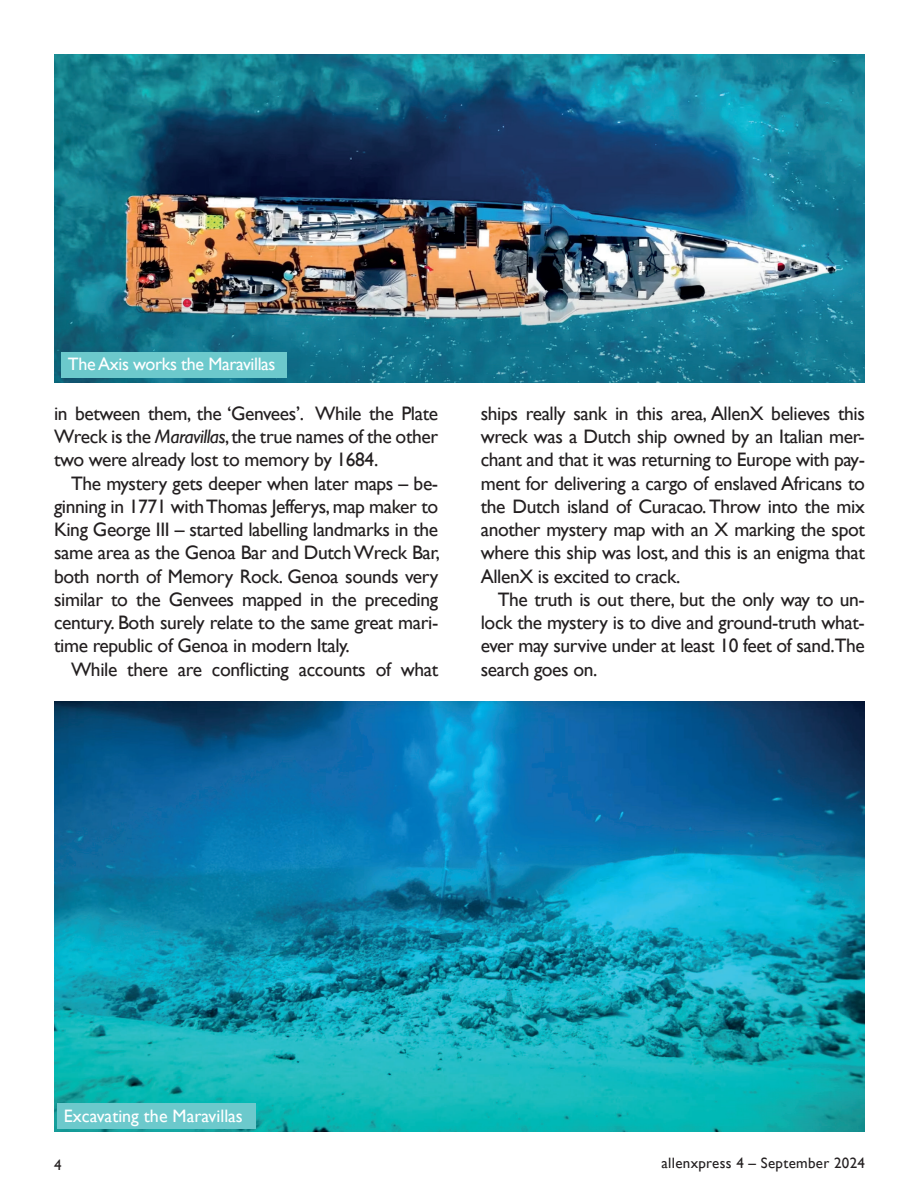
<style>
.page{position:relative;width:919px;height:1187px;background:#fff}
.page>*{position:absolute;margin:0;border:0;box-sizing:border-box;transform-origin:0 0}
.t1{font:19.5px/23.2px "Gill Sans";letter-spacing:-.02em;color:#231f20;text-align:justify}
.t2{font:18px "Gill Sans";letter-spacing:-.02em;color:#fff}
.t3{font:18px "Gill Sans";color:#fff}
.t4{font:15px "Gill Sans";letter-spacing:.02em;color:#231f20}
.s1{font-style:italic}
</style>
<div class="page">
<img style="left:54px;top:702px;width:810px;height:429px">
<img style="left:54px;top:54px;width:810px;height:328px">
<div style="left:61px;top:352px;width:226px;height:26px;background:#6cc9cc"></div>
<div style="left:57px;top:1102px;width:199px;height:26px;background:#6cc9cc"></div>
<p class="t2" style="left:68px;top:353px;width:209px">The Axis works the Maravillas</p>
<p class="t1" style="left:54px;top:401px;width:385px">in between them, the ‘Genvees’. While the Plate Wreck is the <span class="s1">Maravillas</span>, the true names of the other two were already lost to memory by 1684.</p>
<p class="t1" style="left:54px;top:471px;width:387px;text-indent:17px">The mystery gets deeper when later maps – be&shy;ginning in 1771 with Thomas Jefferys, map maker to King George III – started labelling landmarks in the same area as the Genoa Bar and Dutch Wreck Bar, both north of Memory Rock. Genoa sounds very similar to the Genvees mapped in the preceding century. Both surely relate to the same great mari&shy;time republic of Genoa in modern Italy.</p>
<p class="t1" style="left:71px;top:657px;width:368px">While there are conflicting accounts of what</p>
<p class="t1" style="left:480px;top:401px;width:386px">ships really sank in this area, AllenX believes this wreck was a Dutch ship owned by an Italian mer&shy;chant and that it was returning to Europe with pay&shy;ment for delivering a cargo of enslaved Africans to the Dutch island of Curacao. Throw into the mix another mystery map with an X marking the spot where this ship was lost, and this is an enigma that AllenX is excited to crack.</p>
<p class="t1" style="left:480px;top:587px;width:385px;text-indent:17px">The truth is out there, but the only way to un&shy;lock the mystery is to dive and ground-truth what&shy;ever may survive under at least 10 feet of sand.The search goes on.</p>
<p class="t3" style="left:64px;top:1104px;width:180px">Excavating the Maravillas</p>
<p class="t4" style="left:54px;top:1155px;width:9px">4</p>
<p class="t4" style="left:661px;top:1153px;width:205px">allenxpress 4 – September 2024</p>
</div>
